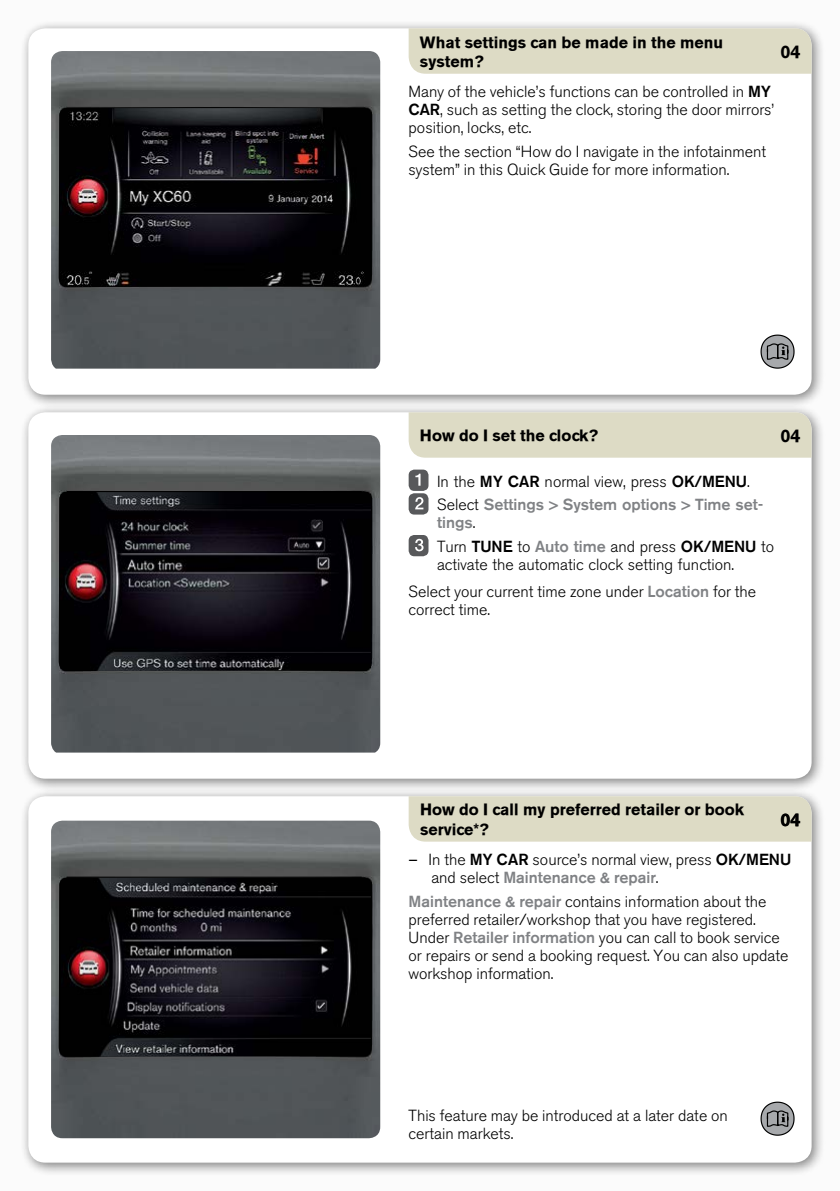
<style>
.page{position:relative;width:840px;height:1191px;background:#fff}
.page>*{position:absolute;margin:0;border:0;box-sizing:border-box;transform-origin:0 0}
.t1{font:700 18px "Volvo Sans";color:#000}
.t2{font:300 16px/18px "Volvo Sans";color:#000}
.t3{font:700 16px/19.2px "Volvo Sans";color:#000}
.t4{font:300 16px/23.6px "Volvo Sans";color:#808285}
.s1{font-style:inherit}
.s2{color:#000}
.s3{color:#808285}
.s4{font-weight:400}
</style>
<div class="page">
<div style="left:0;top:0;width:839px;height:1191px;background:#fbfbfb"></div>
<div style="left:20px;top:20px;width:805px;height:389px;background:#000;opacity:.5"></div>
<div style="left:28px;top:28px;width:783px;height:367px;background:#fff;border-radius:17px"></div>
<div style="left:20px;top:403px;width:805px;height:389px;background:#000;opacity:.5"></div>
<div style="left:28px;top:412px;width:783px;height:366px;background:#fff;border-radius:17px"></div>
<div style="left:20px;top:787px;width:805px;height:389px;background:#000;opacity:.5"></div>
<div style="left:28px;top:796px;width:783px;height:366px;background:#fff;border-radius:17px"></div>
<div style="left:408px;top:412px;width:403px;height:46px;background:#dddbc5"></div>
<img style="left:51px;top:435px;width:329px;height:317px">
<hr style="left:67px;top:491px;width:294px;height:1px;background:#000">
<img style="left:51px;top:820px;width:329px;height:318px">
<hr style="left:67px;top:877px;width:294px;height:1px;background:#000">
<div style="left:408px;top:796px;width:403px;height:45px;background:#dddbc5"></div>
<div style="left:408px;top:28px;width:403px;height:46px;background:#dddbc5"></div>
<img style="left:51px;top:51px;width:329px;height:318px">
<svg style="left:67px;top:107px;width:294px;height:1px"></svg>
<svg style="left:408px;top:469px;width:20px;height:45px"></svg>
<svg style="left:408px;top:535px;width:20px;height:21px"></svg>
<svg style="left:760px;top:1101px;width:34px;height:34px"></svg>
<svg style="left:760px;top:334px;width:34px;height:35px"></svg>
<p class="t3" style="left:420px;top:33px;width:304px">What settings can be made in the menu system?</p>
<p class="t2" style="left:408px;top:83px;width:367px">Many of the vehicle’s functions can be controlled in <span class="s1">MY<br>CAR</span>, such as setting the clock, storing the door mirrors’ position, locks, etc.</p>
<p class="t2" style="left:408px;top:142px;width:359px">See the section “How do I navigate in the infotainment system” in this Quick Guide for more information.</p>
<p class="t1" style="left:780px;top:41px;width:22px">04</p>
<p class="t3" style="left:420px;top:426px;width:179px">How do I set the clock?</p>
<p class="t1" style="left:780px;top:425px;width:22px">04</p>
<p class="t4" style="left:437px;top:469px;width:328px"><span class="s2">In the</span> <span class="s2">MY CAR</span> <span class="s2">normal view, press</span> <span class="s2">OK/MENU</span><span class="s2">.<br>Select</span> Settings &gt; System options &gt; Time set-</p>
<p class="t2" style="left:437px;top:511px;width:338px;line-height:23.6px"><span class="s3">tings</span>.<br>Turn <span class="s1">TUNE</span> to <span class="s3">Auto time</span> and press <span class="s1">OK/MENU</span> to</p>
<p class="t2" style="left:408px;top:551px;width:349px;line-height:26.6px;text-align:center">activate the automatic clock setting function.<br>Select your current time zone under <span class="s3">Location</span> for the</p>
<p class="t2" style="left:408px;top:600px;width:83px">correct time.</p>
<p class="t3" style="left:420px;top:800px;width:325px">How do I call my preferred retailer or book service*?</p>
<p class="t2" style="left:431px;top:851px;width:361px;text-indent:-23px"><span class="s4">–</span> In the <span class="s1">MY CAR</span> source’s normal view, press <span class="s1">OK/MENU </span>and select <span class="s3">Maintenance &amp; repair</span>.</p>
<p class="t2" style="left:408px;top:892px;width:381px"><span class="s3">Maintenance &amp; repair</span> contains information about the preferred retailer/workshop that you have registered.<br>Under <span class="s3">Retailer information</span> you can call to book service or repairs or send a booking request. You can also update workshop information.</p>
<p class="t1" style="left:780px;top:809px;width:22px">04</p>
<p class="t2" style="left:408px;top:1106px;width:320px">This feature may be introduced at a later date on certain markets.</p>
</div>
